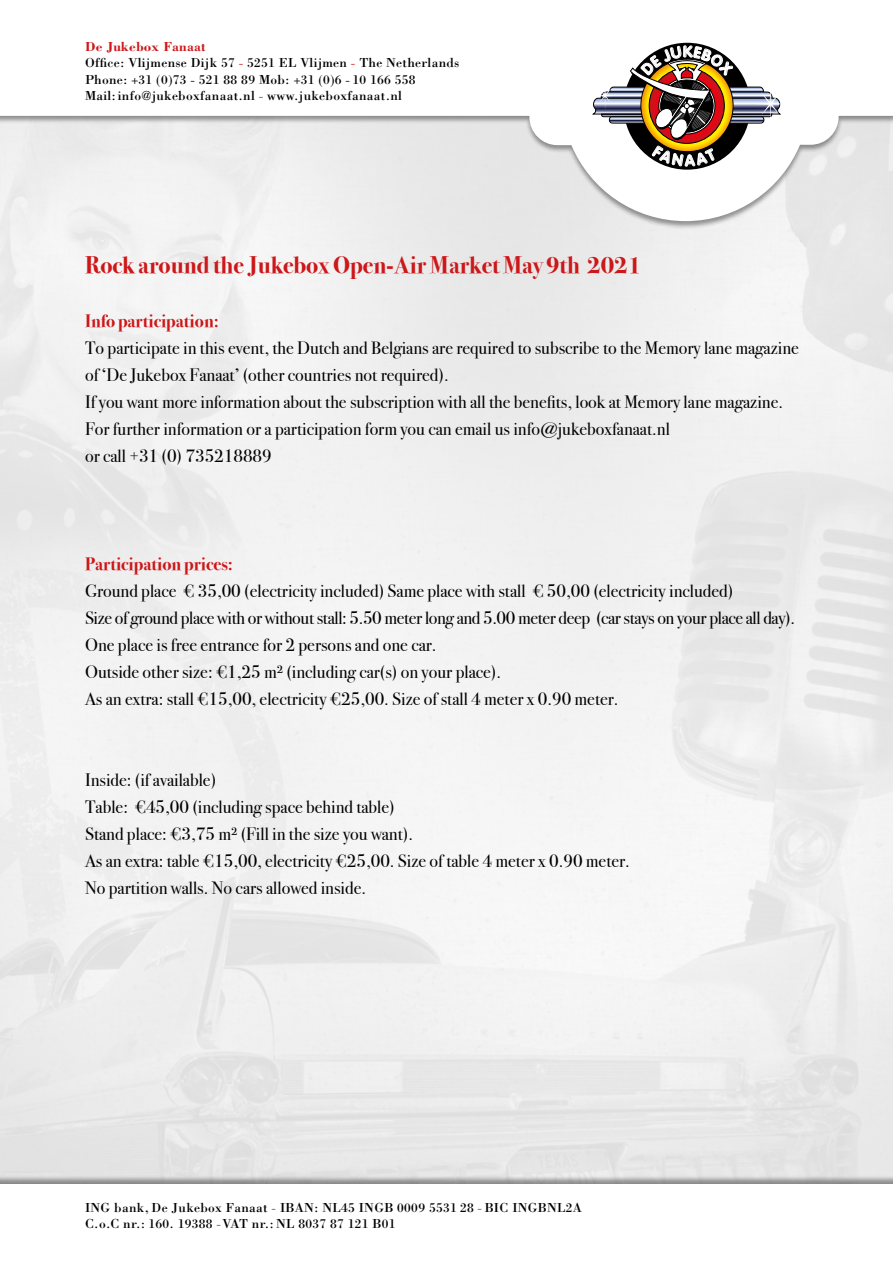
<style>
.page{position:relative;width:893px;height:1263px;background:#fff}
.page>*{position:absolute;margin:0;border:0;box-sizing:border-box;transform-origin:0 0}
.t1{font:700 24px "Bodoni Svty Two ITCTT";color:#cd1719}
.t2{font:18px/27px "Bodoni Svty Two ITCTT";color:#000}
.t3{font:700 18px "Bodoni Svty Two ITCTT";color:#cd1719}
.t4{font:13.5px/16.2px "Bodoni Std";letter-spacing:.02em;color:#000}
.s1{font-weight:700;color:#cd1719}
.s2{color:#cd1719}
</style>
<div class="page">
<div style="left:0;top:1175px;width:893px;height:88px;background:#000;opacity:.4"></div>
<div style="left:0;top:1184px;width:893px;height:79px;background:#fff"></div>
<div style="left:0;top:0;width:893px;height:230px;background:#ececec"></div>
<svg style="left:0;top:0;width:893px;height:221px;fill:#fff"></svg>
<svg style="left:587px;top:46px;width:198px;height:120px;background:#a4968b"></svg>
<p class="t4" style="left:85px;top:38px;width:376px"><span class="s1">De Jukebox Fanaat<br></span>Office: Vlijmense Dijk 57 <span class="s2">-</span> 5251 EL Vlijmen <span class="s2">-</span> The Netherlands Phone: +31 (0)73 - 521 88 89 Mob: +31 (0)6 - 10 166 558<br>Mail: info@jukeboxfanaat.nl <span class="s2">-</span> www.jukeboxfanaat.nl</p>
<h1 class="t1" style="left:85px;top:245px;width:558px">Rock around the Jukebox Open-Air Market May 9th 2021</h1>
<p class="t3" style="left:85px;top:306px;width:135px">Info participation:</p>
<p class="t2" style="left:85px;top:333px;width:715px">To participate in this event, the Dutch and Belgians are required to subscribe to the Memory lane magazine of ‘De Jukebox Fanaat’ (other countries not required).<br>If you want more information about the subscription with all the benefits, look at Memory lane magazine.<br>For further information or a participation form you can email us info@jukeboxfanaat.nl<br>or call +31 (0) 735218889</p>
<p class="t3" style="left:85px;top:549px;width:149px">Participation prices:</p>
<p class="t2" style="left:85px;top:576px;width:711px">Ground place € 35,00 (electricity included) Same place with stall € 50,00 (electricity included)<br>Size of ground place with or without stall: 5.50 meter long and 5.00 meter deep (car stays on your place all day).<br>One place is free entrance for 2 persons and one car.<br>Outside other size: €1,25 m² (including car(s) on your place).<br>As an extra: stall €15,00, electricity €25,00. Size of stall 4 meter x 0.90 meter.</p>
<p class="t2" style="left:85px;top:765px;width:546px">Inside: (if available)<br>Table: €45,00 (including space behind table)<br>Stand place: €3,75 m² (Fill in the size you want).<br>As an extra: table €15,00, electricity €25,00. Size of table 4 meter x 0.90 meter.<br>No partition walls. No cars allowed inside.</p>
<p class="t4" style="left:85px;top:1199px;width:498px">ING bank, De Jukebox Fanaat <span class="s2">-</span> IBAN: NL45 INGB 0009 5531 28 <span class="s2">-</span> BIC INGBNL2A<br>C.o.C nr.: 160. 19388 <span class="s2">-</span>VAT nr.: NL 8037 87 121 B01</p>
</div>
